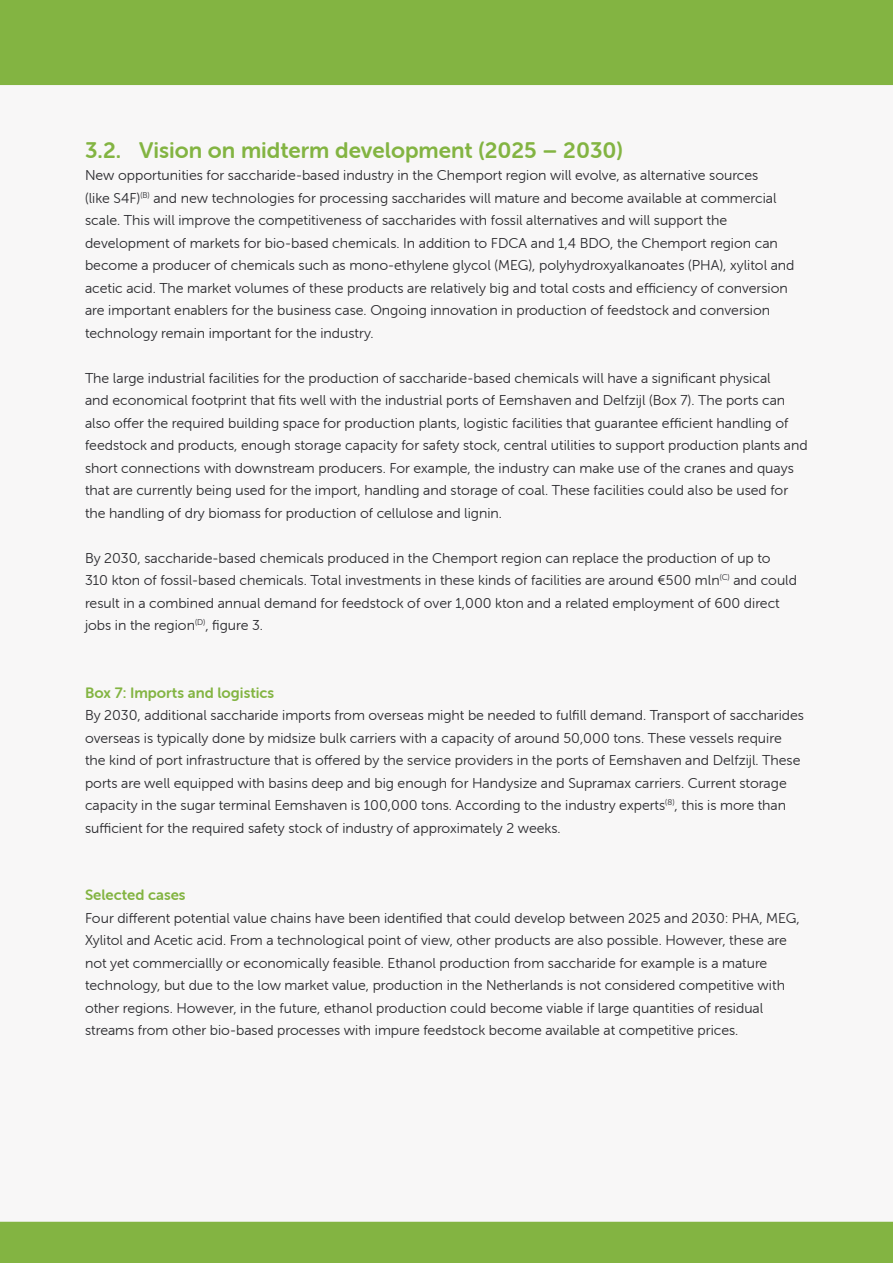
<style>
.page{position:relative;width:893px;height:1263px;background:#fff}
.page>*{position:absolute;margin:0;border:0;box-sizing:border-box;transform-origin:0 0}
.t1{font:22.5px "Museo Sans Rounded 700";color:#83b442}
.t2{font:15px "Museo Sans Rounded 700";color:#83b442}
.t3{font:14.25px/22.5px "Museo Sans Rounded 300";color:#2a2a2e}
</style>
<div class="page">
<div style="left:0;top:0;width:893px;height:85px;background:#83b442"></div>
<div style="left:0;top:1222px;width:893px;height:41px;background:#83b442"></div>
<h1 class="t1" style="left:85px;top:137px;width:539px">3.2. Vision on midterm development (2025 – 2030)</h1>
<p class="t3" style="left:85px;top:164px;width:711px">New opportunities for saccharide-based industry in the Chemport region will evolve, as alternative sources<br>(like S4F)<sup>(B)</sup> and new technologies for processing saccharides will mature and become available at commercial scale. This will improve the competitiveness of saccharides with fossil alternatives and will support the development of markets for bio-based chemicals. In addition to FDCA and 1,4 BDO, the Chemport region can become a producer of chemicals such as mono-ethylene glycol (MEG), polyhydroxyalkanoates (PHA), xylitol and acetic acid. The market volumes of these products are relatively big and total costs and efficiency of conversion are important enablers for the business case. Ongoing innovation in production of feedstock and conversion technology remain important for the industry.</p>
<p class="t3" style="left:85px;top:366px;width:724px">The large industrial facilities for the production of saccharide-based chemicals will have a significant physical<br>and economical footprint that fits well with the industrial ports of Eemshaven and Delfzijl (Box 7). The ports can also offer the required building space for production plants, logistic facilities that guarantee efficient handling of feedstock and products, enough storage capacity for safety stock, central utilities to support production plants and short connections with downstream producers. For example, the industry can make use of the cranes and quays that are currently being used for the import, handling and storage of coal. These facilities could also be used for the handling of dry biomass for production of cellulose and lignin.</p>
<p class="t3" style="left:85px;top:546px;width:713px">By 2030, saccharide-based chemicals produced in the Chemport region can replace the production of up to 310 kton of fossil-based chemicals. Total investments in these kinds of facilities are around €500 mln<sup>(C)</sup> and could result in a combined annual demand for feedstock of over 1,000 kton and a related employment of 600 direct jobs in the region<sup>(D)</sup>, figure 3.</p>
<p class="t2" style="left:85px;top:684px;width:191px">Box 7: Imports and logistics</p>
<p class="t3" style="left:85px;top:704px;width:720px">By 2030, additional saccharide imports from overseas might be needed to fulfill demand. Transport of saccharides overseas is typically done by midsize bulk carriers with a capacity of around 50,000 tons. These vessels require the kind of port infrastructure that is offered by the service providers in the ports of Eemshaven and Delfzijl. These ports are well equipped with basins deep and big enough for Handysize and Supramax carriers. Current storage capacity in the sugar terminal Eemshaven is 100,000 tons. According to the industry experts<sup>(8)</sup>, this is more than sufficient for the required safety stock of industry of approximately 2 weeks.</p>
<p class="t2" style="left:85px;top:886px;width:102px">Selected cases</p>
<p class="t3" style="left:85px;top:906px;width:716px">Four different potential value chains have been identified that could develop between 2025 and 2030: PHA, MEG, Xylitol and Acetic acid. From a technological point of view, other products are also possible. However, these are not yet commerciallly or economically feasible. Ethanol production from saccharide for example is a mature technology, but due to the low market value, production in the Netherlands is not considered competitive with other regions. However, in the future, ethanol production could become viable if large quantities of residual streams from other bio-based processes with impure feedstock become available at competitive prices.</p>
</div>
